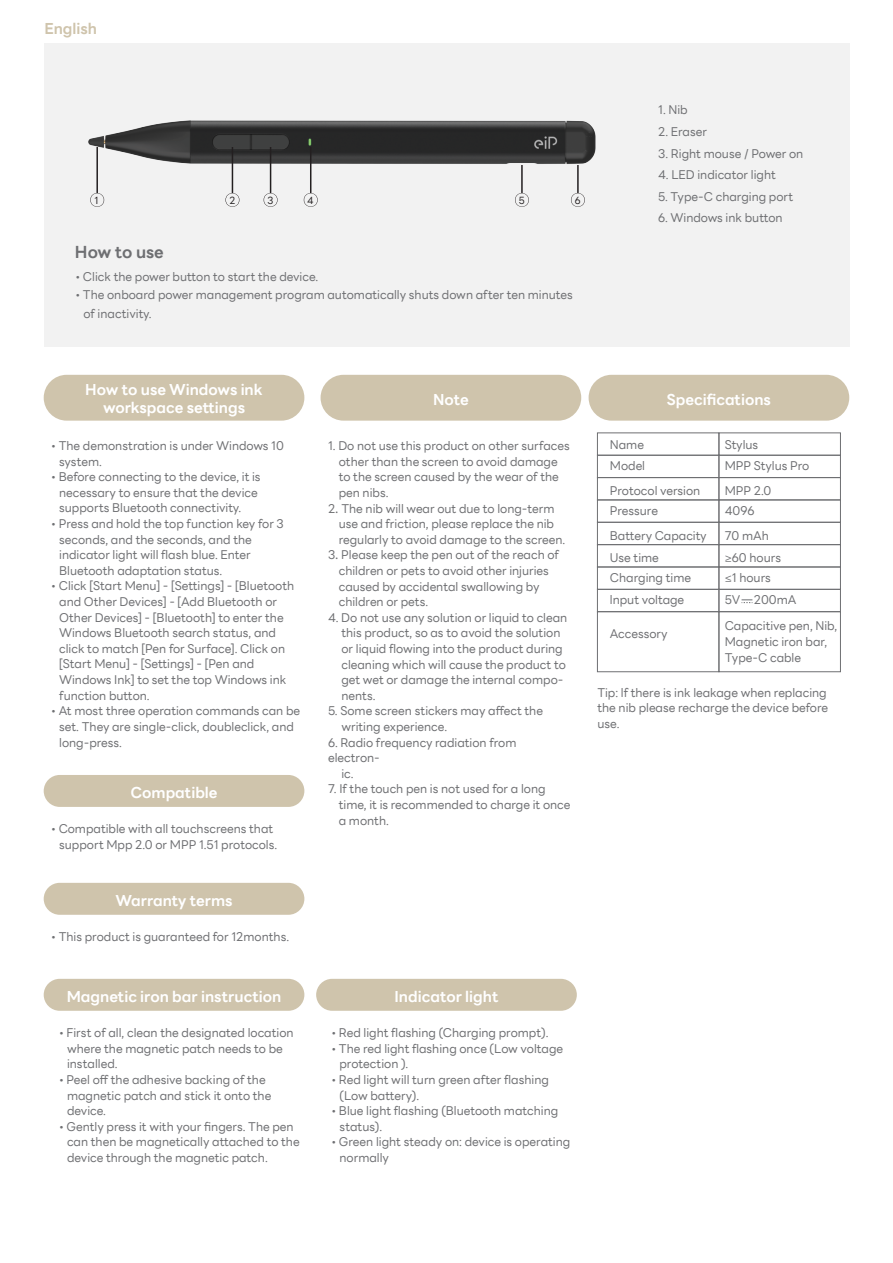
<style>
.page{position:relative;width:893px;height:1263px;background:#fff}
.page>*{position:absolute;margin:0;border:0;box-sizing:border-box;transform-origin:0 0}
.t1{font:700 16.5px "LINE Seed Sans";color:#6e6f72}
.t2{font:700 15px/18px "LINE Seed Sans";color:#fff;text-align:center}
.t3{font:700 15px "LINE Seed Sans";color:#cfc4ac}
.t4{font:12px/15.6px "LINE Seed Sans";color:#6e6f72}
.t5{font:9.9px "LINE Seed Sans";color:#231f20}
.s1{font-family:"Noto Sans TC"}
.s2{font-family:"Myriad Pro"}
</style>
<div class="page">
<div style="left:44px;top:43px;width:805px;height:303px;background:#f2f2f2"></div>
<div style="left:44px;top:375px;width:260px;height:46px;background:#cfc4ac;border-radius:23px"></div>
<div style="left:589px;top:375px;width:260px;height:46px;background:#cfc4ac;border-radius:23px"></div>
<div style="left:44px;top:775px;width:260px;height:32px;background:#cfc4ac;border-radius:16px"></div>
<img style="left:88px;top:120px;width:508px;height:67px">
<svg style="left:90px;top:193px;width:14px;height:14px"></svg>
<hr style="left:96px;top:147px;width:2px;height:46px;background:#231f20">
<hr style="left:232px;top:147px;width:1px;height:46px;background:#231f20">
<hr style="left:270px;top:147px;width:1px;height:46px;background:#231f20">
<hr style="left:310px;top:147px;width:1px;height:46px;background:#231f20">
<hr style="left:521px;top:165px;width:2px;height:28px;background:#231f20">
<hr style="left:577px;top:165px;width:2px;height:28px;background:#231f20">
<svg style="left:225px;top:193px;width:14px;height:14px"></svg>
<svg style="left:264px;top:193px;width:14px;height:14px"></svg>
<svg style="left:304px;top:193px;width:14px;height:14px"></svg>
<svg style="left:515px;top:193px;width:14px;height:14px"></svg>
<svg style="left:571px;top:193px;width:14px;height:14px"></svg>
<div style="left:316px;top:979px;width:261px;height:32px;background:#cfc4ac;border-radius:16px"></div>
<div style="left:44px;top:979px;width:260px;height:32px;background:#cfc4ac;border-radius:16px"></div>
<div style="left:44px;top:883px;width:260px;height:32px;background:#cfc4ac;border-radius:16px"></div>
<div style="left:321px;top:375px;width:260px;height:46px;background:#cfc4ac;border-radius:23px"></div>
<div style="left:597px;top:432px;width:122px;height:24px;border:1px solid #6e6f72"></div>
<div style="left:719px;top:432px;width:122px;height:24px;border:1px solid #6e6f72"></div>
<div style="left:597px;top:455px;width:122px;height:23px;border:1px solid #6e6f72"></div>
<div style="left:719px;top:455px;width:122px;height:23px;border:1px solid #6e6f72"></div>
<div style="left:597px;top:477px;width:122px;height:23px;border:1px solid #6e6f72"></div>
<div style="left:719px;top:477px;width:122px;height:23px;border:1px solid #6e6f72"></div>
<div style="left:597px;top:499px;width:122px;height:24px;border:1px solid #6e6f72"></div>
<div style="left:719px;top:499px;width:122px;height:24px;border:1px solid #6e6f72"></div>
<div style="left:597px;top:522px;width:122px;height:23px;border:1px solid #6e6f72"></div>
<div style="left:719px;top:522px;width:122px;height:23px;border:1px solid #6e6f72"></div>
<div style="left:597px;top:544px;width:122px;height:23px;border:1px solid #6e6f72"></div>
<div style="left:719px;top:544px;width:122px;height:23px;border:1px solid #6e6f72"></div>
<div style="left:597px;top:567px;width:122px;height:23px;border:1px solid #6e6f72"></div>
<div style="left:719px;top:567px;width:122px;height:23px;border:1px solid #6e6f72"></div>
<div style="left:597px;top:589px;width:122px;height:23px;border:1px solid #6e6f72"></div>
<div style="left:719px;top:589px;width:122px;height:23px;border:1px solid #6e6f72"></div>
<div style="left:597px;top:611px;width:122px;height:61px;border:1px solid #6e6f72"></div>
<div style="left:718px;top:611px;width:123px;height:61px;border:1px solid #6e6f72"></div>
<svg style="left:741px;top:599px;width:12px;height:4px"></svg>
<p class="t3" style="left:44px;top:22px;width:54px">English</p>
<p class="t5" style="left:95px;top:196px;width:5px">1</p>
<p class="t5" style="left:229px;top:196px;width:7px">2</p>
<p class="t5" style="left:268px;top:196px;width:7px">3</p>
<p class="t5" style="left:307px;top:196px;width:8px">4</p>
<p class="t5" style="left:519px;top:196px;width:7px">5</p>
<p class="t5" style="left:575px;top:196px;width:7px">6</p>
<h1 class="t1" style="left:75px;top:245px;width:90px">How to use</h1>
<p class="t4" style="left:75px;top:269px;width:244px">• Click the power button to start the device.</p>
<p class="t4" style="left:83px;top:286px;width:491px;line-height:18.6px;text-indent:-8px">• The onboard power management program automatically shuts down after ten minutes of inactivity.</p>
<p class="t4" style="left:658px;top:103px;width:31px">1. Nib</p>
<p class="t4" style="left:658px;top:125px;width:50px">2. Eraser</p>
<p class="t4" style="left:658px;top:146px;width:147px">3. Right mouse / Power on</p>
<p class="t4" style="left:658px;top:168px;width:119px">4. LED indicator light</p>
<p class="t4" style="left:658px;top:190px;width:137px">5. Type-C charging port</p>
<p class="t4" style="left:658px;top:211px;width:126px">6. Windows ink button</p>
<p class="t2" style="left:85px;top:382px;width:179px">How to use Windows ink workspace settings</p>
<p class="t2" style="left:667px;top:392px;width:106px">Specifications</p>
<p class="t2" style="left:433px;top:392px;width:37px">Note</p>
<p class="t4" style="left:339px;top:439px;width:232px;text-indent:-11px">1. Do not use this product on other surfaces other than the screen to avoid damage to the screen caused by the wear of the pen nibs.</p>
<p class="t4" style="left:339px;top:501px;width:228px;text-indent:-11px">2<span class="s1">.</span> The nib will wear out due to long-term use and friction, please replace the nib regularly to avoid damage to the screen.</p>
<p class="t4" style="left:339px;top:548px;width:222px;text-indent:-11px">3<span class="s1">.</span> Please keep the pen out of the reach of children or pets to avoid other injuries caused by accidental swallowing by children or pets.</p>
<p class="t4" style="left:341px;top:611px;width:227px;text-indent:-13px">4. Do not use any solution or liquid to clean this product, so as to avoid the solution or liquid flowing into the product during cleaning which will cause the product to get wet or damage the internal compo&shy;nents.</p>
<p class="t4" style="left:341px;top:704px;width:203px;text-indent:-13px">5. Some screen stickers may affect the writing experience.</p>
<p class="t4" style="left:328px;top:735px;width:190px">6. Radio frequency radiation from</p>
<p class="t4" style="left:328px;top:751px;width:53px">electron-</p>
<p class="t4" style="left:341px;top:767px;width:14px">ic.</p>
<p class="t4" style="left:339px;top:782px;width:233px;text-indent:-11px">7. If the touch pen is not used for a long time, it is recommended to charge it once a month.</p>
<p class="t4" style="left:725px;top:434px;width:86px;line-height:21.8px">Stylus<br>MPP Stylus Pro</p>
<p class="t4" style="left:725px;top:481px;width:48px;line-height:20.5px">MPP 2.0<br>4096</p>
<p class="t4" style="left:725px;top:525px;width:58px;line-height:22px">70 mAh <span class="s2">≥</span>60 hours</p>
<p class="t4" style="left:725px;top:571px;width:48px"><span class="s2">≤</span>1 hours</p>
<p class="t4" style="left:725px;top:619px;width:114px">Capacitive pen, Nib,<br>Magnetic iron bar,<br>Type-C cable</p>
<p class="t4" style="left:610px;top:434px;width:37px;line-height:21.8px">Name<br>Model</p>
<p class="t4" style="left:610px;top:481px;width:92px;line-height:20.5px">Protocol version<br>Pressure</p>
<p class="t4" style="left:610px;top:525px;width:98px;line-height:22px">Battery Capacity<br>Use time</p>
<p class="t4" style="left:610px;top:568px;width:83px;line-height:22px">Charging time lnput voltage</p>
<p class="t4" style="left:610px;top:627px;width:59px">Accessory</p>
<p class="t4" style="left:59px;top:439px;width:226px;text-indent:-8px">• The demonstration is under Windows 10 system.</p>
<p class="t4" style="left:59px;top:470px;width:203px;text-indent:-8px">• Before connecting to the device, it is necessary to ensure that the device supports Bluetooth connectivity.</p>
<p class="t4" style="left:59px;top:517px;width:226px;text-indent:-8px">• Press and hold the top function key for 3 seconds, and the seconds, and the indicator light will flash blue. Enter Bluetooth adaptation status.</p>
<p class="t4" style="left:59px;top:579px;width:237px;text-indent:-8px">• Click [Start Menu] - [Settings] - [Bluetooth and Other Devices] - [Add Bluetooth or Other Devices] - [Bluetooth] to enter the Windows Bluetooth search status, and click to match [Pen for Surface]. Click on [Start Menu] - [Settings] - [Pen and Windows Ink] to set the top Windows ink function button.</p>
<p class="t4" style="left:59px;top:704px;width:242px;text-indent:-8px">• At most three operation commands can be set. They are single-click, doubleclick, and long-press.</p>
<p class="t4" style="left:725px;top:593px;width:73px">5V 200mA</p>
<p class="t4" style="left:597px;top:685px;width:232px;text-align:justify">Tip: lf there is ink leakage when replacing the nib please recharge the device before use.</p>
<p class="t2" style="left:131px;top:785px;width:88px">Compatible</p>
<p class="t4" style="left:59px;top:822px;width:220px;text-indent:-8px">• Compatible with all touchscreens that support Mpp 2.0 or MPP 1.51 protocols.</p>
<p class="t2" style="left:116px;top:893px;width:118px">Warranty terms</p>
<p class="t4" style="left:51px;top:930px;width:239px">• This product is guaranteed for 12months.</p>
<p class="t2" style="left:67px;top:989px;width:216px">Magnetic iron bar instruction</p>
<p class="t4" style="left:67px;top:1026px;width:228px;text-indent:-8px">• First of all, clean the designated location where the magnetic patch needs to be installed.</p>
<p class="t4" style="left:67px;top:1073px;width:206px;text-indent:-8px">• Peel off the adhesive backing of the magnetic patch and stick it onto the device.</p>
<p class="t4" style="left:67px;top:1120px;width:234px;text-indent:-8px">• Gently press it with your fingers. The pen can then be magnetically attached to the device through the magnetic patch.</p>
<p class="t2" style="left:394px;top:989px;width:105px">Indicator light</p>
<p class="t4" style="left:331px;top:1026px;width:218px">• Red light flashing (Charging prompt).</p>
<p class="t4" style="left:339px;top:1042px;width:225px;text-indent:-8px">• The red light flashing once (Low voltage protection ).</p>
<p class="t4" style="left:339px;top:1073px;width:211px;text-indent:-8px">• Red light will turn green after flashing (Low battery).</p>
<p class="t4" style="left:339px;top:1104px;width:220px;text-indent:-8px">• Blue light flashing (Bluetooth matching status).</p>
<p class="t4" style="left:339px;top:1135px;width:232px;text-indent:-8px">• Green light steady on: device is operating normally</p>
</div>
